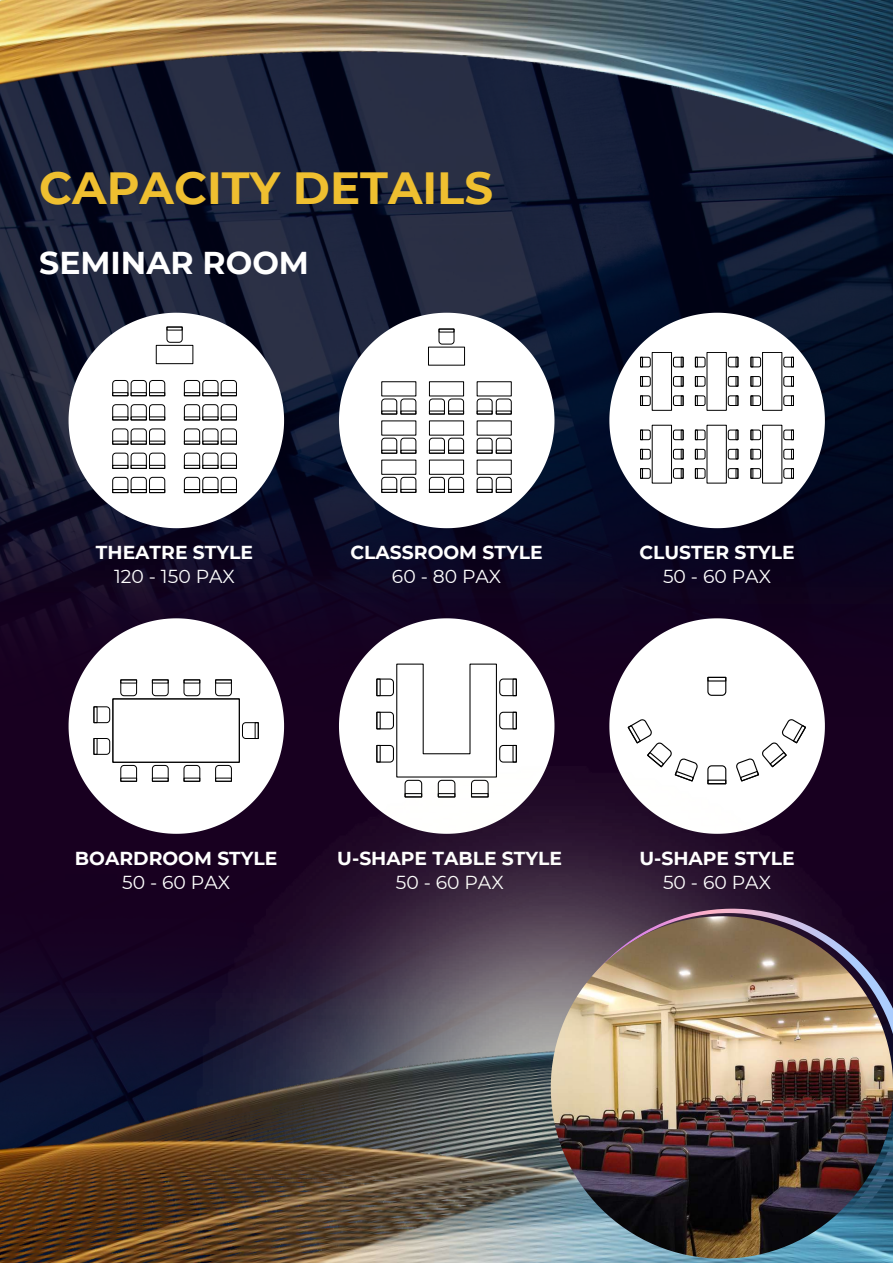
<style>
.page{position:relative;width:893px;height:1263px;background:#fff}
.page>*{position:absolute;margin:0;border:0;box-sizing:border-box;transform-origin:0 0}
.t1{font:700 45px "Montserrat";color:#efbf30}
.t2{font:700 31.5px "Montserrat";color:#fff}
.t3{font:700 18.75px "Montserrat";color:#fff}
.t4{font:18.75px "Montserrat";color:#fff}
</style>
<div class="page">
<img style="left:0;top:0;width:893px;height:425px">
<img style="left:0;top:425px;width:893px;height:500px">
<svg style="left:69px;top:313px;width:215px;height:215px"></svg>
<div style="left:156px;top:345px;width:37px;height:19px;border:1px solid #000"></div>
<svg style="left:112px;top:379px;width:54px;height:18px"></svg>
<div style="left:149px;top:392px;width:16px;height:4px;border:1px solid #000"></div>
<svg style="left:112px;top:404px;width:54px;height:17px"></svg>
<div style="left:149px;top:416px;width:16px;height:4px;border:1px solid #000"></div>
<svg style="left:112px;top:428px;width:54px;height:17px"></svg>
<div style="left:149px;top:441px;width:16px;height:4px;border:1px solid #000"></div>
<svg style="left:112px;top:452px;width:54px;height:17px"></svg>
<div style="left:149px;top:465px;width:16px;height:4px;border:1px solid #000"></div>
<svg style="left:112px;top:476px;width:54px;height:17px"></svg>
<div style="left:149px;top:489px;width:16px;height:4px;border:1px solid #000"></div>
<svg style="left:183px;top:379px;width:54px;height:18px"></svg>
<div style="left:221px;top:392px;width:16px;height:4px;border:1px solid #000"></div>
<svg style="left:183px;top:404px;width:54px;height:17px"></svg>
<div style="left:221px;top:416px;width:16px;height:4px;border:1px solid #000"></div>
<svg style="left:183px;top:428px;width:54px;height:17px"></svg>
<div style="left:221px;top:441px;width:16px;height:4px;border:1px solid #000"></div>
<svg style="left:183px;top:452px;width:54px;height:17px"></svg>
<div style="left:221px;top:465px;width:16px;height:4px;border:1px solid #000"></div>
<svg style="left:183px;top:476px;width:54px;height:17px"></svg>
<div style="left:221px;top:489px;width:16px;height:4px;border:1px solid #000"></div>
<svg style="left:166px;top:331px;width:17px;height:12px"></svg>
<div style="left:166px;top:327px;width:17px;height:4px;border:1px solid #000"></div>
<svg style="left:339px;top:313px;width:215px;height:215px"></svg>
<div style="left:428px;top:347px;width:37px;height:19px;border:1px solid #000"></div>
<svg style="left:438px;top:329px;width:17px;height:16px"></svg>
<div style="left:438px;top:329px;width:16px;height:3px;border:1px solid #000"></div>
<div style="left:429px;top:381px;width:35px;height:15px;border:1px solid #000"></div>
<svg style="left:428px;top:398px;width:37px;height:17px"></svg>
<svg style="left:381px;top:398px;width:36px;height:17px"></svg>
<div style="left:381px;top:410px;width:16px;height:4px;border:1px solid #000"></div>
<svg style="left:476px;top:398px;width:36px;height:17px"></svg>
<div style="left:496px;top:410px;width:16px;height:4px;border:1px solid #000"></div>
<svg style="left:428px;top:437px;width:37px;height:17px"></svg>
<div style="left:429px;top:450px;width:16px;height:4px;border:1px solid #000"></div>
<svg style="left:381px;top:437px;width:36px;height:17px"></svg>
<div style="left:381px;top:450px;width:16px;height:4px;border:1px solid #000"></div>
<svg style="left:476px;top:437px;width:36px;height:17px"></svg>
<div style="left:476px;top:450px;width:16px;height:4px;border:1px solid #000"></div>
<div style="left:429px;top:460px;width:35px;height:15px;border:1px solid #000"></div>
<svg style="left:428px;top:476px;width:37px;height:17px"></svg>
<div style="left:429px;top:489px;width:16px;height:4px;border:1px solid #000"></div>
<div style="left:381px;top:460px;width:35px;height:15px;border:1px solid #000"></div>
<svg style="left:381px;top:476px;width:36px;height:17px"></svg>
<div style="left:381px;top:489px;width:16px;height:4px;border:1px solid #000"></div>
<div style="left:476px;top:460px;width:36px;height:15px;border:1px solid #000"></div>
<svg style="left:476px;top:476px;width:36px;height:17px"></svg>
<div style="left:476px;top:489px;width:16px;height:4px;border:1px solid #000"></div>
<svg style="left:609px;top:313px;width:216px;height:215px"></svg>
<svg style="left:640px;top:468px;width:11px;height:11px"></svg>
<div style="left:652px;top:425px;width:20px;height:58px;border:1px solid #000"></div>
<svg style="left:672px;top:468px;width:12px;height:11px"></svg>
<svg style="left:672px;top:429px;width:12px;height:11px"></svg>
<svg style="left:640px;top:429px;width:11px;height:11px"></svg>
<svg style="left:672px;top:449px;width:12px;height:11px"></svg>
<svg style="left:640px;top:449px;width:11px;height:11px"></svg>
<svg style="left:695px;top:468px;width:11px;height:11px"></svg>
<svg style="left:727px;top:468px;width:11px;height:11px"></svg>
<svg style="left:727px;top:429px;width:11px;height:11px"></svg>
<svg style="left:695px;top:429px;width:11px;height:11px"></svg>
<svg style="left:727px;top:449px;width:11px;height:11px"></svg>
<svg style="left:695px;top:449px;width:11px;height:11px"></svg>
<svg style="left:750px;top:468px;width:11px;height:11px"></svg>
<div style="left:762px;top:425px;width:20px;height:58px;border:1px solid #000"></div>
<svg style="left:783px;top:468px;width:11px;height:11px"></svg>
<svg style="left:783px;top:429px;width:11px;height:11px"></svg>
<svg style="left:750px;top:429px;width:11px;height:11px"></svg>
<svg style="left:783px;top:449px;width:11px;height:11px"></svg>
<svg style="left:750px;top:449px;width:11px;height:11px"></svg>
<svg style="left:640px;top:395px;width:11px;height:11px"></svg>
<div style="left:652px;top:352px;width:20px;height:59px;border:1px solid #000"></div>
<svg style="left:672px;top:395px;width:12px;height:11px"></svg>
<svg style="left:672px;top:356px;width:12px;height:11px"></svg>
<svg style="left:640px;top:357px;width:11px;height:11px"></svg>
<svg style="left:672px;top:376px;width:12px;height:11px"></svg>
<svg style="left:640px;top:376px;width:11px;height:11px"></svg>
<svg style="left:695px;top:395px;width:11px;height:11px"></svg>
<svg style="left:727px;top:395px;width:11px;height:11px"></svg>
<svg style="left:727px;top:356px;width:11px;height:11px"></svg>
<svg style="left:695px;top:357px;width:11px;height:11px"></svg>
<svg style="left:727px;top:376px;width:11px;height:11px"></svg>
<svg style="left:695px;top:376px;width:11px;height:11px"></svg>
<svg style="left:750px;top:395px;width:11px;height:11px"></svg>
<div style="left:762px;top:352px;width:20px;height:59px;border:1px solid #000"></div>
<svg style="left:783px;top:395px;width:11px;height:11px"></svg>
<svg style="left:783px;top:356px;width:11px;height:11px"></svg>
<svg style="left:750px;top:357px;width:11px;height:11px"></svg>
<svg style="left:783px;top:376px;width:11px;height:11px"></svg>
<svg style="left:750px;top:376px;width:11px;height:11px"></svg>
<svg style="left:69px;top:618px;width:215px;height:216px"></svg>
<svg style="left:339px;top:618px;width:215px;height:149px"></svg>
<svg style="left:609px;top:618px;width:216px;height:149px"></svg>
<svg style="left:151px;top:679px;width:18px;height:18px"></svg>
<div style="left:152px;top:679px;width:17px;height:4px;border:1px solid #000"></div>
<svg style="left:214px;top:679px;width:18px;height:18px"></svg>
<div style="left:215px;top:679px;width:17px;height:4px;border:1px solid #000"></div>
<svg style="left:93px;top:706px;width:18px;height:18px"></svg>
<div style="left:93px;top:706px;width:5px;height:17px;border:1px solid #000"></div>
<svg style="left:93px;top:737px;width:18px;height:18px"></svg>
<div style="left:93px;top:738px;width:5px;height:17px;border:1px solid #000"></div>
<svg style="left:183px;top:679px;width:18px;height:18px"></svg>
<div style="left:183px;top:679px;width:17px;height:4px;border:1px solid #000"></div>
<svg style="left:120px;top:679px;width:18px;height:18px"></svg>
<div style="left:120px;top:679px;width:17px;height:4px;border:1px solid #000"></div>
<svg style="left:151px;top:764px;width:18px;height:18px"></svg>
<div style="left:152px;top:777px;width:17px;height:5px;border:1px solid #000"></div>
<svg style="left:215px;top:764px;width:17px;height:3px"></svg>
<svg style="left:183px;top:764px;width:18px;height:16px"></svg>
<div style="left:183px;top:777px;width:17px;height:5px;border:1px solid #000"></div>
<svg style="left:120px;top:764px;width:18px;height:18px"></svg>
<div style="left:120px;top:777px;width:17px;height:5px;border:1px solid #000"></div>
<svg style="left:241px;top:721px;width:18px;height:18px"></svg>
<div style="left:255px;top:722px;width:4px;height:17px;border:1px solid #000"></div>
<div style="left:112px;top:698px;width:128px;height:65px;border:1px solid #000"></div>
<svg style="left:376px;top:663px;width:141px;height:104px"></svg>
<div style="left:376px;top:712px;width:5px;height:17px;border:1px solid #000"></div>
<svg style="left:707px;top:765px;width:20px;height:2px"></svg>
<svg style="left:734px;top:718px;width:72px;height:49px"></svg>
<svg style="left:627px;top:718px;width:71px;height:49px"></svg>
<svg style="left:707px;top:677px;width:20px;height:19px"></svg>
<div style="left:707px;top:677px;width:19px;height:4px;border:1px solid #000"></div>
<img style="left:197px;top:767px;width:696px;height:158px">
<img style="left:0;top:925px;width:893px;height:338px">
<img style="left:551px;top:916px;width:342px;height:342px;border-radius:50%">
<h1 class="t1" style="left:39px;top:160px;width:455px">CAPACITY DETAILS</h1>
<h2 class="t2" style="left:39px;top:244px;width:271px">SEMINAR ROOM</h2>
<p class="t3" style="left:96px;top:541px;width:159px">THEATRE STYLE</p>
<p class="t4" style="left:114px;top:565px;width:122px">120 - 150 PAX</p>
<p class="t3" style="left:350px;top:541px;width:194px">CLASSROOM STYLE</p>
<p class="t4" style="left:392px;top:565px;width:111px">60 - 80 PAX</p>
<p class="t3" style="left:639px;top:541px;width:157px">CLUSTER STYLE</p>
<p class="t4" style="left:663px;top:565px;width:109px">50 - 60 PAX</p>
<p class="t3" style="left:75px;top:846px;width:204px">BOARDROOM STYLE</p>
<p class="t4" style="left:122px;top:871px;width:109px">50 - 60 PAX</p>
<p class="t3" style="left:337px;top:846px;width:226px">U-SHAPE TABLE STYLE</p>
<p class="t4" style="left:396px;top:871px;width:109px">50 - 60 PAX</p>
<p class="t3" style="left:639px;top:846px;width:157px">U-SHAPE STYLE</p>
<p class="t4" style="left:663px;top:871px;width:109px">50 - 60 PAX</p>
</div>
